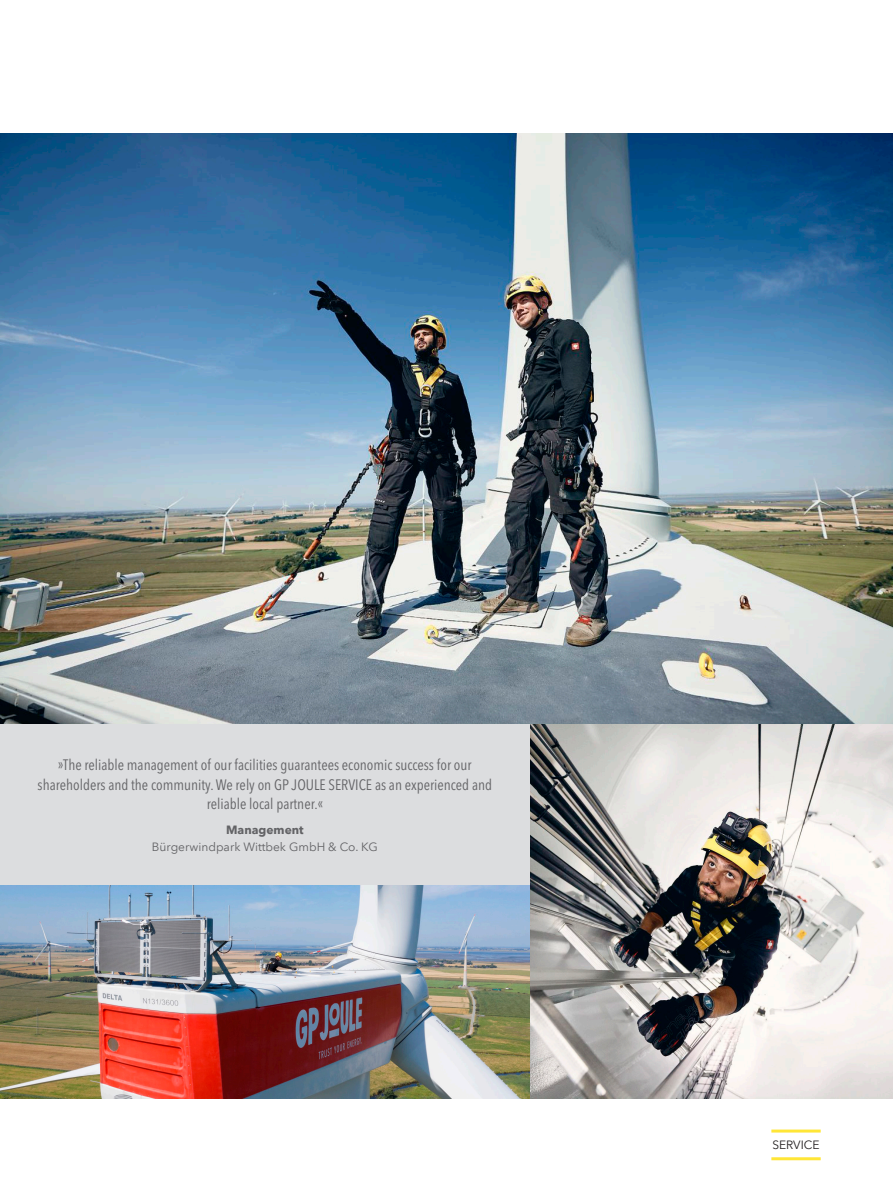
<style>
.page{position:relative;width:893px;height:1191px;background:#fff}
.page>*{position:absolute;margin:0;border:0;box-sizing:border-box;transform-origin:0 0}
.t1{font:condensed 15px/19.5px "Avenir Next LT Pro";color:#636366;text-align:center}
.t2{font:12px "Avenir Next LT Pro";color:#636366}
.t3{font:700 12px "Avenir Next LT Pro";color:#636366}
.t4{font:12px "Avenir Next LT Pro";color:#231f20}
</style>
<div class="page">
<img style="left:530px;top:724px;width:363px;height:374px">
<div style="left:0;top:724px;width:530px;height:161px;background:#dcdddf"></div>
<img style="left:0;top:885px;width:530px;height:213px">
<img style="left:0;top:134px;width:893px;height:590px">
<hr style="left:771px;top:1157px;width:50px;height:3px;background:#ffe637">
<hr style="left:771px;top:1129px;width:50px;height:3px;background:#ffe637">
<p class="t1" style="left:38px;top:755px;width:456px">»The reliable management of our facilities guarantees economic success for our shareholders and the community. We rely on GP JOULE SERVICE as an experienced and reliable local partner.«</p>
<p class="t3" style="left:226px;top:822px;width:79px">Management</p>
<p class="t2" style="left:152px;top:839px;width:227px">Bürgerwindpark Wittbek GmbH &amp; Co. KG</p>
<p class="t4" style="left:772px;top:1138px;width:49px">SERVICE</p>
</div>
